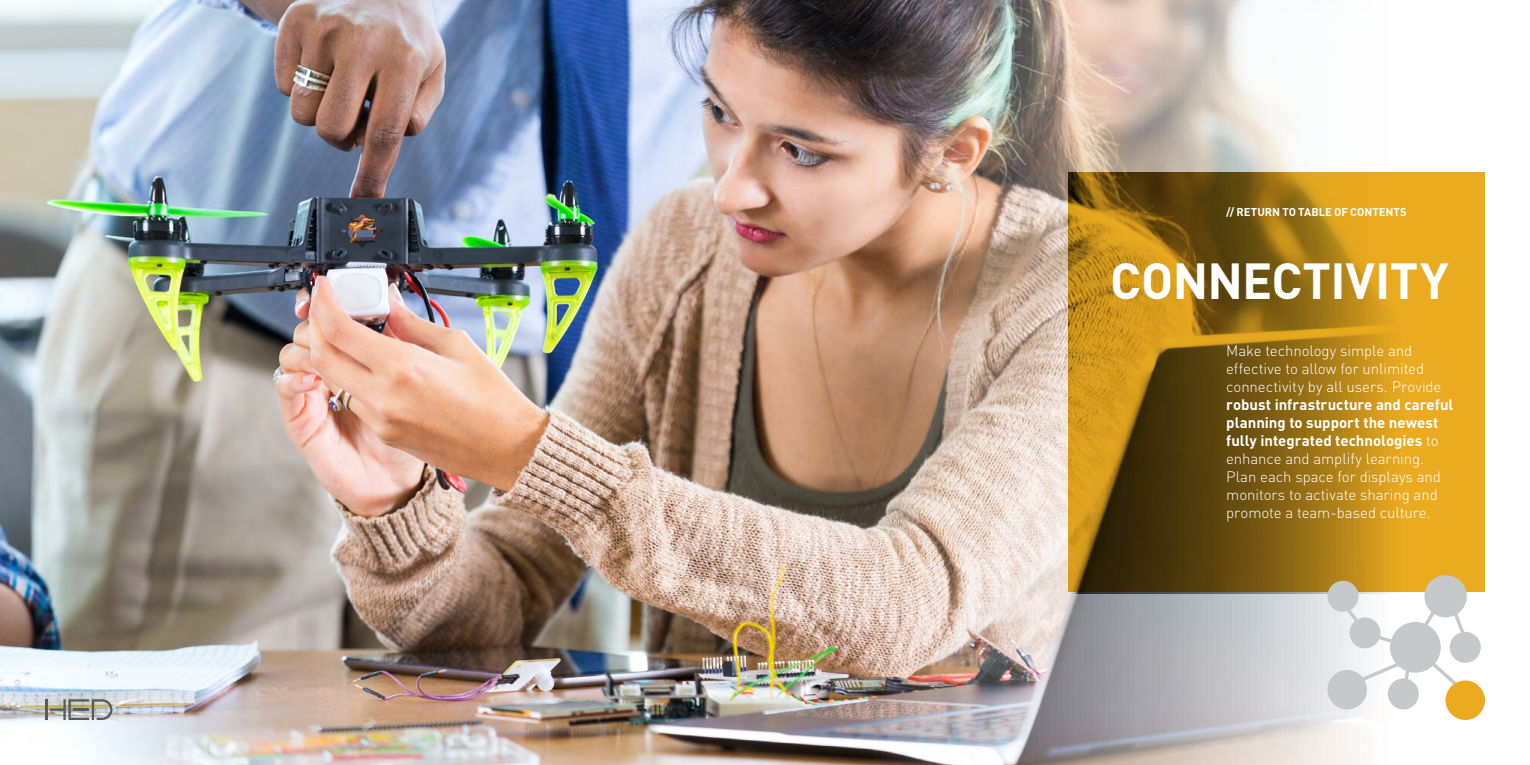
<style>
.page{position:relative;width:1530px;height:765px;background:#fff}
.page>*{position:absolute;margin:0;border:0;box-sizing:border-box;transform-origin:0 0}
.t1{font:700 50px "DIN Pro";letter-spacing:-.01em;color:#fff}
.t2{font:300 15px/18px "DIN Pro";letter-spacing:-.005em;color:#fff}
.t3{font:700 11.25px "DIN Pro";color:#fff}
.s1{font-weight:700}
</style>
<div class="page">
<img style="left:0;top:0;width:1408px;height:765px">
<hr style="left:45px;top:699px;width:2px;height:21px;background:#5a5c58">
<svg style="left:50px;top:699px;width:62px;height:21px"></svg>
<svg style="left:1069px;top:172px;width:416px;height:420px;background:#a87a17"></svg>
<svg style="left:1447px;top:607px;width:24px;height:37px"></svg>
<svg style="left:1340px;top:601px;width:66px;height:48px"></svg>
<svg style="left:1421px;top:607px;width:19px;height:28px"></svg>
<svg style="left:1349px;top:658px;width:60px;height:35px"></svg>
<div style="left:1450px;top:632px;width:31px;height:31px;background:#c7c8ca;border-radius:50%"></div>
<div style="left:1424px;top:575px;width:43px;height:42px;background:#c7c8ca;border-radius:50%"></div>
<div style="left:1328px;top:581px;width:31px;height:31px;background:#c7c8ca;border-radius:50%"></div>
<div style="left:1349px;top:617px;width:31px;height:31px;background:#c7c8ca;border-radius:50%"></div>
<div style="left:1328px;top:670px;width:39px;height:39px;background:#c7c8ca;border-radius:50%"></div>
<svg style="left:1433px;top:652px;width:43px;height:51px"></svg>
<div style="left:1446px;top:681px;width:39px;height:39px;background:#ebab21;border-radius:50%"></div>
<div style="left:1388px;top:678px;width:31px;height:31px;background:#c7c8ca;border-radius:50%"></div>
<div style="left:1390px;top:622px;width:51px;height:51px;background:#c7c8ca;border-radius:50%"></div>
<p class="t3" style="left:1226px;top:204px;width:182px">// RETURN TO TABLE OF CONTENTS</p>
<h1 class="t1" style="left:1110px;top:247px;width:340px">CONNECTIVITY</h1>
<p class="t2" style="left:1226px;top:341px;width:217px">Make technology simple and effective to allow for unlimited connectivity by all users. Provide</p>
<p class="t2" style="left:1226px;top:395px;width:229px"><span class="s1">robust infrastructure and careful planning to support the newest fully integrated technologies</span> to enhance and amplify learning.<br>Plan each space for displays and monitors to activate sharing and promote a team-based culture.</p>
</div>
